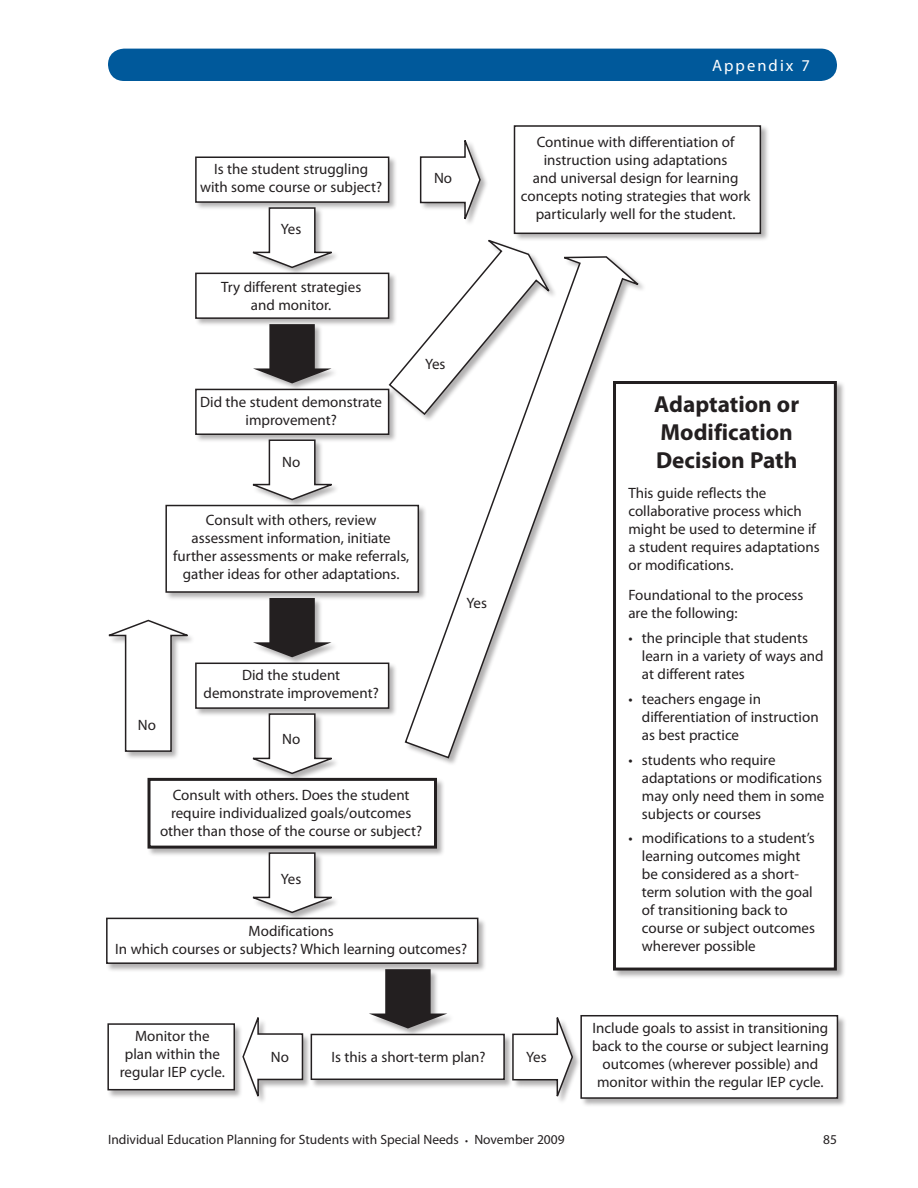
<style>
.page{position:relative;width:918px;height:1188px;background:#fff}
.page>*{position:absolute;margin:0;border:0;box-sizing:border-box;transform-origin:0 0}
.t1{font:700 23.25px/27.9px "Myriad Pro";color:#231f20}
.t2{font:16.5px "Myriad Pro";letter-spacing:.125em;color:#fff}
.t3{font:15px/18px "Myriad Pro";color:#231f20;text-align:center}
.t4{font:13.5px "Myriad Pro";color:#231f20}
.s1{font-size:10.5px}
</style>
<div class="page">
<div style="left:108px;top:49px;width:729px;height:32px;background:#00599b;border-radius:16px"></div>
<div style="left:106px;top:125px;width:753px;height:996px;background:#231f20;opacity:.35"></div>
<svg style="left:253px;top:598px;width:79px;height:59px"></svg>
<svg style="left:369px;top:969px;width:78px;height:59px"></svg>
<svg style="left:253px;top:324px;width:79px;height:59px"></svg>
<svg style="left:251px;top:207px;width:89px;height:62px"></svg>
<svg style="left:251px;top:439px;width:89px;height:62px"></svg>
<svg style="left:251px;top:713px;width:89px;height:62px"></svg>
<svg style="left:106px;top:619px;width:83px;height:134px"></svg>
<svg style="left:251px;top:852px;width:89px;height:62px"></svg>
<svg style="left:419px;top:132px;width:63px;height:89px"></svg>
<svg style="left:388px;top:236px;width:163px;height:180px"></svg>
<svg style="left:511px;top:1009px;width:63px;height:89px"></svg>
<svg style="left:242px;top:1016px;width:62px;height:88px"></svg>
<svg style="left:404px;top:255px;width:236px;height:504px"></svg>
<div style="left:196px;top:157px;width:193px;height:45px;background:#fff"></div>
<div style="left:195px;top:157px;width:194px;height:46px;border:2px solid #231f20"></div>
<div style="left:515px;top:126px;width:245px;height:107px;background:#fff"></div>
<div style="left:514px;top:125px;width:247px;height:109px;border:2px solid #231f20"></div>
<div style="left:196px;top:273px;width:193px;height:45px;background:#fff"></div>
<div style="left:195px;top:273px;width:194px;height:46px;border:2px solid #231f20"></div>
<div style="left:196px;top:389px;width:193px;height:45px;background:#fff"></div>
<div style="left:195px;top:389px;width:194px;height:46px;border:2px solid #231f20"></div>
<div style="left:196px;top:663px;width:193px;height:45px;background:#fff"></div>
<div style="left:195px;top:663px;width:194px;height:46px;border:2px solid #231f20"></div>
<div style="left:311px;top:1034px;width:193px;height:45px;background:#fff"></div>
<div style="left:311px;top:1034px;width:194px;height:46px;border:2px solid #231f20"></div>
<div style="left:108px;top:1024px;width:126px;height:66px;background:#fff"></div>
<div style="left:107px;top:1023px;width:128px;height:67px;border:2px solid #231f20"></div>
<div style="left:581px;top:1016px;width:256px;height:82px;background:#fff"></div>
<div style="left:580px;top:1015px;width:258px;height:84px;border:2px solid #231f20"></div>
<div style="left:107px;top:918px;width:371px;height:45px;background:#fff"></div>
<div style="left:106px;top:918px;width:372px;height:46px;border:2px solid #231f20"></div>
<div style="left:166px;top:506px;width:252px;height:86px;background:#fff"></div>
<div style="left:165px;top:505px;width:254px;height:88px;border:2px solid #231f20"></div>
<div style="left:149px;top:779px;width:287px;height:68px;background:#fff"></div>
<div style="left:148px;top:778px;width:289px;height:71px;border:3px solid #231f20"></div>
<div style="left:615px;top:383px;width:220px;height:586px;background:#fff"></div>
<div style="left:613px;top:381px;width:224px;height:590px;border:3px solid #231f20"></div>
<p class="t3" style="left:200px;top:160px;width:184px">Is the student struggling with some course or subject?</p>
<p class="t3" style="left:281px;top:220px;width:22px">Yes</p>
<p class="t3" style="left:221px;top:278px;width:142px">Try different strategies and monitor.</p>
<p class="t3" style="left:434px;top:168px;width:20px">No</p>
<p class="t3" style="left:200px;top:393px;width:183px">Did the student demonstrate improvement?</p>
<p class="t3" style="left:282px;top:453px;width:20px">No</p>
<p class="t3" style="left:425px;top:355px;width:22px">Yes</p>
<p class="t3" style="left:173px;top:511px;width:238px">Consult with others, review assessment information, initiate further assessments or make referrals, gather ideas for other adaptations.</p>
<p class="t3" style="left:467px;top:594px;width:22px">Yes</p>
<p class="t3" style="left:138px;top:715px;width:20px">No</p>
<p class="t3" style="left:204px;top:666px;width:177px">Did the student demonstrate improvement?</p>
<p class="t3" style="left:282px;top:730px;width:20px">No</p>
<p class="t3" style="left:160px;top:786px;width:264px">Consult with others. Does the student require individualized goals/outcomes other than those of the course or subject?</p>
<p class="t3" style="left:281px;top:869px;width:22px">Yes</p>
<p class="t3" style="left:115px;top:922px;width:353px">Modifications<br>In which courses or subjects? Which learning outcomes?</p>
<p class="t2" style="left:712px;top:55px;width:99px">Appendix 7</p>
<p class="t3" style="left:521px;top:133px;width:231px">Continue with differentiation of instruction using adaptations<br>and universal design for learning concepts noting strategies that work particularly well for the student.</p>
<h1 class="t1" style="left:654px;top:390px;width:146px">Adaptation or<br>Modification<br>Decision Path</h1>
<p class="t3" style="left:628px;top:484px;width:193px;text-align:left">This guide reflects the collaborative process which might be used to determine if a student requires adaptations or modifications.</p>
<p class="t3" style="left:628px;top:586px;width:177px;text-align:left">Foundational to the process are the following:</p>
<p class="t3" style="left:642px;top:629px;width:183px;text-align:left;text-indent:-14px">• the principle that students learn in a variety of ways and at different rates</p>
<p class="t3" style="left:642px;top:690px;width:178px;text-align:left;text-indent:-14px">• teachers engage in differentiation of instruction as best practice</p>
<p class="t3" style="left:642px;top:750px;width:184px;text-align:left;text-indent:-14px">• students who require adaptations or modifications may only need them in some subjects or courses</p>
<p class="t3" style="left:642px;top:829px;width:175px;text-align:left;text-indent:-14px">• modifications to a student’s learning outcomes might be considered as a short&shy;term solution with the goal of transitioning back to course or subject outcomes wherever possible</p>
<p class="t3" style="left:120px;top:1027px;width:107px">Monitor the plan within the regular IEP cycle.</p>
<p class="t3" style="left:331px;top:1047px;width:156px">Is this a short-term plan?</p>
<p class="t3" style="left:271px;top:1048px;width:20px">No</p>
<p class="t3" style="left:526px;top:1048px;width:22px">Yes</p>
<p class="t3" style="left:592px;top:1018px;width:238px">Include goals to assist in transitioning back to the course or subject learning outcomes (wherever possible) and monitor within the regular IEP cycle.</p>
<p class="t4" style="left:108px;top:1131px;width:458px">Individual Education Planning for Students with Special Needs <span class="s1">•</span> November 2009</p>
<p class="t4" style="left:823px;top:1131px;width:15px">85</p>
</div>
